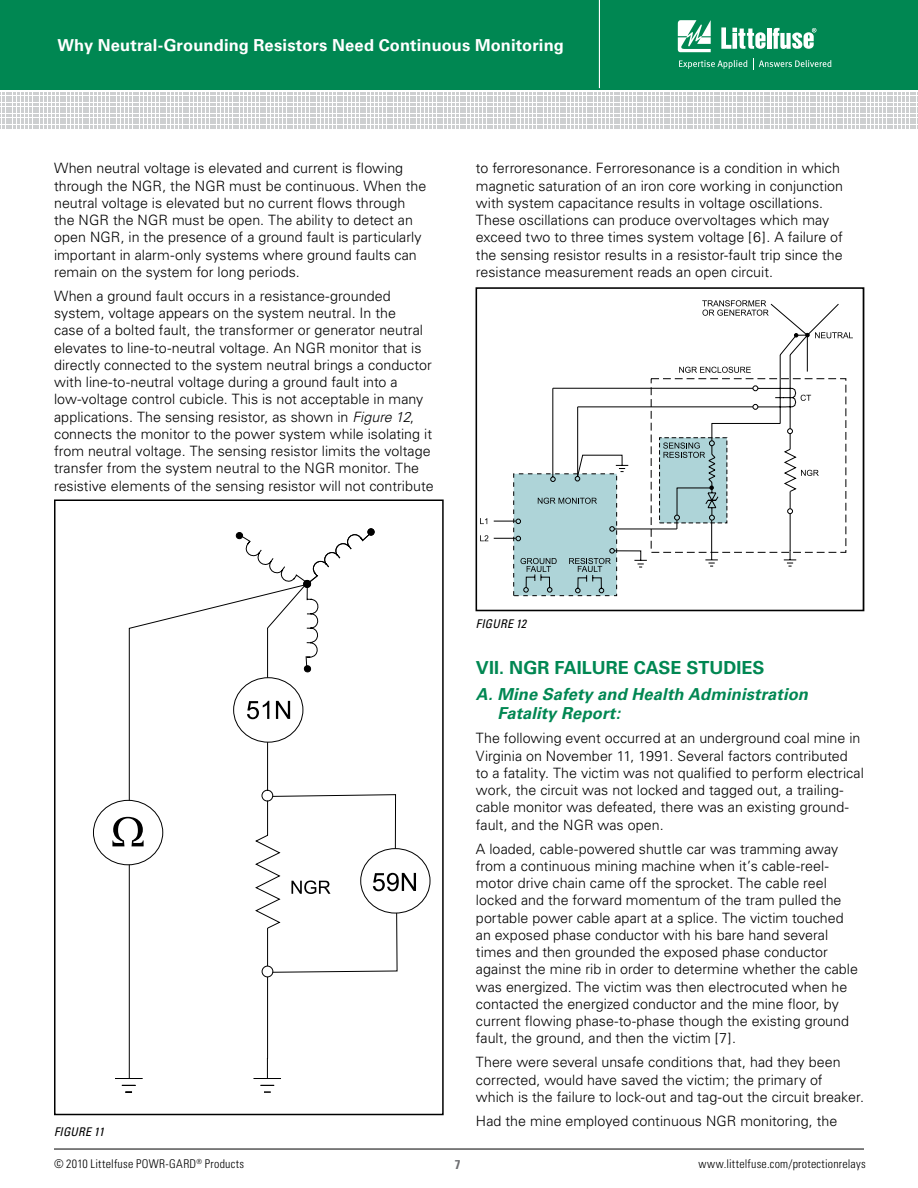
<style>
.page{position:relative;width:918px;height:1188px;background:#fff}
.page>*{position:absolute;margin:0;border:0;box-sizing:border-box;transform-origin:0 0}
.t1{font:700 18px "Univers";color:#008752}
.t2{font:700 16.5px "Univers";letter-spacing:.01em;color:#fff}
.t3{font:italic 700 16.5px/19.5px "Univers";letter-spacing:.01em;color:#008752}
.t4{font:300 14.25px/17.2px "Univers";color:#000}
.t5{font:700 condensed 12.75px "Univers";color:#6d6e71}
.t6{font:300 condensed 12px "Univers LT Std";letter-spacing:.02em;color:#000}
.t7{font:italic condensed 12px "Univers";letter-spacing:.015em;color:#000}
.s1{font-style:italic}
</style>
<div class="page">
<div style="left:0;top:0;width:918px;height:89px;background:#008752"></div>
<hr style="left:599px;top:0;width:1px;height:88px;background:#fff">
<hr style="left:54px;top:1149px;width:810px;height:1px;background:#000">
<svg style="left:678px;top:20px;width:33px;height:32px"></svg>
<hr style="left:767px;top:28px;width:4px;height:21px;background:#fff">
<svg style="left:773px;top:28px;width:43px;height:21px"></svg>
<svg style="left:721px;top:27px;width:45px;height:22px"></svg>
<svg style="left:679px;top:60px;width:68px;height:9px"></svg>
<svg style="left:753px;top:58px;width:78px;height:12px"></svg>
<svg style="left:0;top:92px;width:918px;height:35px"></svg>
<svg style="left:128px;top:601px;width:110px;height:478px"></svg>
<div style="left:93px;top:800px;width:70px;height:65px;background:#fff;border-radius:50%"></div>
<div style="left:93px;top:800px;width:70px;height:65px;border:1px solid #000;border-radius:50%"></div>
<svg style="left:122px;top:1085px;width:13px;height:1px"></svg>
<svg style="left:115px;top:1078px;width:27px;height:1px"></svg>
<svg style="left:112px;top:817px;width:32px;height:29px"></svg>
<div style="left:236px;top:532px;width:7px;height:7px;border:1px solid #000;border-radius:3px"></div>
<div style="left:367px;top:528px;width:8px;height:8px;border:1px solid #000;border-radius:50%"></div>
<svg style="left:238px;top:529px;width:178px;height:564px"></svg>
<div style="left:54px;top:500px;width:390px;height:615px;border:2px solid #000"></div>
<svg style="left:54px;top:1148px;width:53px;height:2px"></svg>
<svg style="left:480px;top:300px;width:373px;height:297px"></svg>
<div style="left:476px;top:287px;width:388px;height:324px;border:2px solid #000"></div>
<p class="t2" style="left:58px;top:35px;width:508px">Why Neutral-Grounding Resistors Need Continuous Monitoring</p>
<p class="t4" style="left:54px;top:160px;width:374px">When neutral voltage is elevated and current is flowing through the NGR, the NGR must be continuous. When the neutral voltage is elevated but no current flows through the NGR the NGR must be open. The ability to detect an open NGR, in the presence of a ground fault is particularly important in alarm-only systems where ground faults can remain on the system for long periods.</p>
<p class="t4" style="left:54px;top:287px;width:381px">When a ground fault occurs in a resistance-grounded system, voltage appears on the system neutral. In the<br>case of a bolted fault, the transformer or generator neutral elevates to line-to-neutral voltage. An NGR monitor that is directly connected to the system neutral brings a conductor with line-to-neutral voltage during a ground fault into a low-voltage control cubicle. This is not acceptable in many applications. The sensing resistor, as shown in <span class="s1">Figure 12</span>, connects the monitor to the power system while isolating it from neutral voltage. The sensing resistor limits the voltage transfer from the system neutral to the NGR monitor. The resistive elements of the sensing resistor will not contribute</p>
<p class="t4" style="left:476px;top:160px;width:369px">to ferroresonance. Ferroresonance is a condition in which magnetic saturation of an iron core working in conjunction with system capacitance results in voltage oscillations.<br>These oscillations can produce overvoltages which may exceed two to three times system voltage [6]. A failure of the sensing resistor results in a resistor-fault trip since the resistance measurement reads an open circuit.</p>
<p class="t7" style="left:54px;top:1124px;width:52px">FIGURE 11</p>
<p class="t7" style="left:476px;top:616px;width:52px">FIGURE 12</p>
<p class="t1" style="left:476px;top:657px;width:290px">VII. NGR FAILURE CASE STUDIES</p>
<p class="t3" style="left:497px;top:684px;width:312px;text-indent:-21px">A. Mine Safety and Health Administration<br>Fatality Report:</p>
<p class="t4" style="left:476px;top:730px;width:389px">The following event occurred at an underground coal mine in Virginia on November 11, 1991. Several factors contributed to a fatality. The victim was not qualified to perform electrical work, the circuit was not locked and tagged out, a trailing&shy;cable monitor was defeated, there was an existing ground&shy;fault, and the NGR was open.</p>
<p class="t4" style="left:476px;top:840px;width:384px">A loaded, cable-powered shuttle car was tramming away from a continuous mining machine when it’s cable-reel&shy;motor drive chain came off the sprocket. The cable reel locked and the forward momentum of the tram pulled the portable power cable apart at a splice. The victim touched an exposed phase conductor with his bare hand several times and then grounded the exposed phase conductor against the mine rib in order to determine whether the cable was energized. The victim was then electrocuted when he contacted the energized conductor and the mine floor, by current flowing phase-to-phase though the existing ground fault, the ground, and then the victim [7].</p>
<p class="t4" style="left:476px;top:1054px;width:390px">There were several unsafe conditions that, had they been corrected, would have saved the victim; the primary of which is the failure to lock-out and tag-out the circuit breaker.</p>
<p class="t4" style="left:476px;top:1112px;width:363px">Had the mine employed continuous NGR monitoring, the</p>
<p class="t6" style="left:54px;top:1157px;width:192px">© 2010 Littelfuse POWR-GARD<sup>®</sup> Products</p>
<p class="t6" style="left:699px;top:1157px;width:169px">www.littelfuse.com/protectionrelays</p>
<p class="t5" style="left:455px;top:1156px;width:7px">7</p>
</div>
